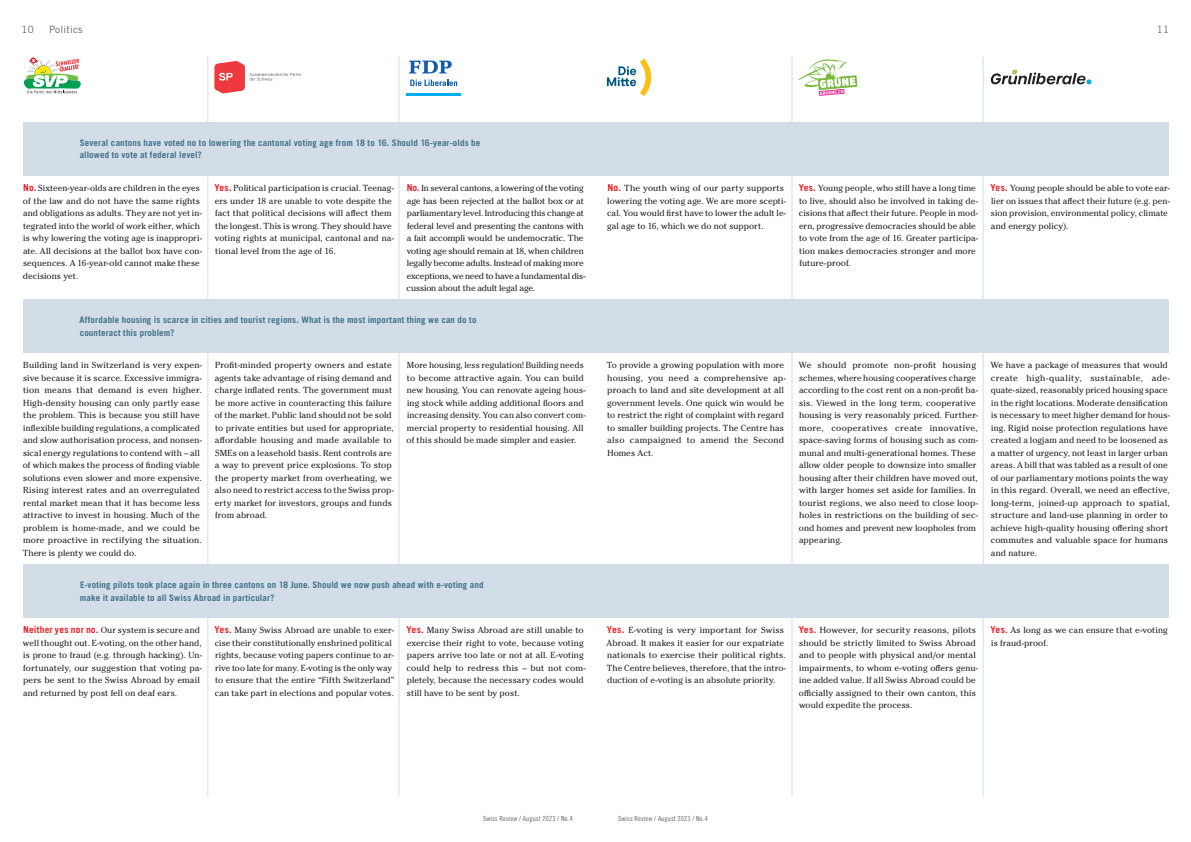
<style>
.page{position:relative;width:1191px;height:842px;background:#fff}
.page>*{position:absolute;margin:0;border:0;box-sizing:border-box;transform-origin:0 0}
.t1{font:10px "Trade Gothic LT Std";letter-spacing:.02em;color:#636366}
.t2{font:700 9px/12.5px "Trade Gothic LT Std";letter-spacing:.015em;color:#41718c}
.t3{font:8.8px/12.5px "Cheltenham ITC Pro";letter-spacing:.005em;color:#231f20}
.t4{font:8.8px/12.5px "Cheltenham ITC Pro";letter-spacing:-.015em;color:#231f20}
.t5{font:7px "Trade Gothic LT Std Cn 18";letter-spacing:.02em;color:#636366}
.s1{font-family:"Trade Gothic LT Std";font-weight:700;font-size:9.5px;color:#ee1d23}
</style>
<div class="page">
<hr style="left:207px;top:57px;width:1px;height:740px;background:#d2dde7">
<hr style="left:398px;top:57px;width:1px;height:740px;background:#d2dde7">
<hr style="left:791px;top:57px;width:1px;height:740px;background:#d2dde7">
<hr style="left:982px;top:57px;width:1px;height:740px;background:#d2dde7">
<svg style="left:214px;top:61px;width:87px;height:32px"></svg>
<hr style="left:406px;top:93px;width:54px;height:3px;background:#00aeef">
<svg style="left:410px;top:80px;width:47px;height:6px"></svg>
<svg style="left:409px;top:61px;width:43px;height:12px"></svg>
<svg style="left:607px;top:58px;width:44px;height:38px"></svg>
<svg style="left:798px;top:59px;width:59px;height:37px"></svg>
<svg style="left:990px;top:70px;width:101px;height:14px"></svg>
<svg style="left:23px;top:57px;width:58px;height:36px"></svg>
<div style="left:23px;top:122px;width:1145px;height:54px;background:#d2dde7"></div>
<div style="left:23px;top:299px;width:1145px;height:54px;background:#d2dde7"></div>
<div style="left:23px;top:564px;width:1145px;height:54px;background:#d2dde7"></div>
<p class="t1" style="left:21px;top:24px;width:14px">10</p>
<p class="t1" style="left:1156px;top:24px;width:14px">11</p>
<p class="t1" style="left:49px;top:24px;width:35px">Politics</p>
<p class="t2" style="left:80px;top:136px;width:402px">Several cantons have voted no to lowering the cantonal voting age from 18 to 16. Should 16-year-olds be allowed to vote at federal level?</p>
<p class="t3" style="left:23px;top:182px;width:181px"><span class="s1">No.</span> Sixteen-year-olds are children in the eyes of the law and do not have the same rights and obligations as adults. They are not yet in&shy;tegrated into the world of work either, which is why lowering the voting age is inappropri&shy;ate. All decisions at the ballot box have con&shy;sequences. A 16-year-old cannot make these decisions yet.</p>
<p class="t3" style="left:214px;top:182px;width:181px"><span class="s1">Yes.</span> Political participation is crucial. Teenag&shy;ers under 18 are unable to vote despite the fact that political decisions will affect them the longest. This is wrong. They should have voting rights at municipal, cantonal and na&shy;tional level from the age of 16.</p>
<p class="t4" style="left:406px;top:182px;width:181px"><span class="s1">No.</span> In several cantons, a lowering of the voting age has been rejected at the ballot box or at parliamentary level. Introducing this change at federal level and presenting the cantons with a fait accompli would be undemocratic. The voting age should remain at 18, when children legally become adults. Instead of making more exceptions, we need to have a fundamental dis&shy;cussion about the adult legal age.</p>
<p class="t3" style="left:607px;top:182px;width:181px"><span class="s1">No.</span> The youth wing of our party supports lowering the voting age. We are more scepti&shy;cal. You would first have to lower the adult le&shy;gal age to 16, which we do not support.</p>
<p class="t3" style="left:798px;top:182px;width:181px"><span class="s1">Yes.</span> Young people, who still have a long time to live, should also be involved in taking de&shy;cisions that affect their future. People in mod&shy;ern, progressive democracies should be able to vote from the age of 16. Greater participa&shy;tion makes democracies stronger and more future-proof.</p>
<p class="t3" style="left:990px;top:182px;width:181px"><span class="s1">Yes.</span> Young people should be able to vote ear&shy;lier on issues that affect their future (e.g. pen&shy;sion provision, environmental policy, climate and energy policy).</p>
<p class="t2" style="left:80px;top:314px;width:398px">Affordable housing is scarce in cities and tourist regions. What is the most important thing we can do to counteract this problem?</p>
<p class="t3" style="left:23px;top:359px;width:181px">Building land in Switzerland is very expen&shy;sive because it is scarce. Excessive immigra&shy;tion means that demand is even higher.<br>High-density housing can only partly ease the problem. This is because you still have inflexible building regulations, a complicated and slow authorisation process, and nonsen&shy;sical energy regulations to contend with – all of which makes the process of finding viable solutions even slower and more expensive.<br>Rising interest rates and an overregulated rental market mean that it has become less attractive to invest in housing. Much of the problem is home-made, and we could be more proactive in rectifying the situation.<br>There is plenty we could do.</p>
<p class="t3" style="left:215px;top:359px;width:181px">Profit-minded property owners and estate agents take advantage of rising demand and charge inflated rents. The government must be more active in counteracting this failure of the market. Public land should not be sold to private entities but used for appropriate, affordable housing and made available to SMEs on a leasehold basis. Rent controls are a way to prevent price explosions. To stop the property market from overheating, we also need to restrict access to the Swiss prop&shy;erty market for investors, groups and funds from abroad.</p>
<p class="t3" style="left:406px;top:359px;width:181px">More housing, less regulation! Building needs to become attractive again. You can build new housing. You can renovate ageing hous&shy;ing stock while adding additional floors and increasing density. You can also convert com&shy;mercial property to residential housing. All of this should be made simpler and easier.</p>
<p class="t3" style="left:607px;top:359px;width:181px">To provide a growing population with more housing, you need a comprehensive ap&shy;proach to land and site development at all government levels. One quick win would be to restrict the right of complaint with regard to smaller building projects. The Centre has also campaigned to amend the Second Homes Act.</p>
<p class="t3" style="left:799px;top:359px;width:181px">We should promote non-profit housing schemes, where housing cooperatives charge according to the cost rent on a non-profit ba&shy;sis. Viewed in the long term, cooperative housing is very reasonably priced. Further&shy;more, cooperatives create innovative, space-saving forms of housing such as com&shy;munal and multi-generational homes. These allow older people to downsize into smaller housing after their children have moved out, with larger homes set aside for families. In tourist regions, we also need to close loop&shy;holes in restrictions on the building of sec&shy;ond homes and prevent new loopholes from appearing.</p>
<p class="t3" style="left:990px;top:359px;width:181px">We have a package of measures that would create high-quality, sustainable, ade&shy;quate-sized, reasonably priced housing space in the right locations. Moderate densification is necessary to meet higher demand for hous&shy;ing. Rigid noise protection regulations have created a logjam and need to be loosened as a matter of urgency, not least in larger urban areas. A bill that was tabled as a result of one of our parliamentary motions points the way in this regard. Overall, we need an effective, long-term, joined-up approach to spatial, structure and land-use planning in order to achieve high-quality housing offering short commutes and valuable space for humans and nature.</p>
<p class="t2" style="left:80px;top:578px;width:405px">E-voting pilots took place again in three cantons on 18 June. Should we now push ahead with e-voting and make it available to all Swiss Abroad in particular?</p>
<p class="t3" style="left:23px;top:624px;width:181px"><span class="s1">Neither yes nor no.</span> Our system is secure and well thought out. E-voting, on the other hand, is prone to fraud (e.g. through hacking). Un&shy;fortunately, our suggestion that voting pa&shy;pers be sent to the Swiss Abroad by email and returned by post fell on deaf ears.</p>
<p class="t3" style="left:214px;top:624px;width:181px"><span class="s1">Yes.</span> Many Swiss Abroad are unable to exer&shy;cise their constitutionally enshrined political rights, because voting papers continue to ar&shy;rive too late for many. E-voting is the only way to ensure that the entire “Fifth Switzerland” can take part in elections and popular votes.</p>
<p class="t3" style="left:406px;top:624px;width:181px"><span class="s1">Yes.</span> Many Swiss Abroad are still unable to exercise their right to vote, because voting papers arrive too late or not at all. E-voting could help to redress this – but not com&shy;pletely, because the necessary codes would still have to be sent by post.</p>
<p class="t3" style="left:606px;top:624px;width:181px"><span class="s1">Yes.</span> E-voting is very important for Swiss Abroad. It makes it easier for our expatriate nationals to exercise their political rights.<br>The Centre believes, therefore, that the intro&shy;duction of e-voting is an absolute priority.</p>
<p class="t3" style="left:798px;top:624px;width:181px"><span class="s1">Yes.</span> However, for security reasons, pilots should be strictly limited to Swiss Abroad and to people with physical and/or mental impairments, to whom e-voting offers genu&shy;ine added value. If all Swiss Abroad could be officially assigned to their own canton, this would expedite the process.</p>
<p class="t3" style="left:990px;top:624px;width:179px"><span class="s1">Yes.</span> As long as we can ensure that e-voting is fraud-proof.</p>
<p class="t5" style="left:483px;top:815px;width:91px">Swiss Review / August 2023 / No.4</p>
<p class="t5" style="left:618px;top:815px;width:91px">Swiss Review / August 2023 / No.4</p>
</div>
